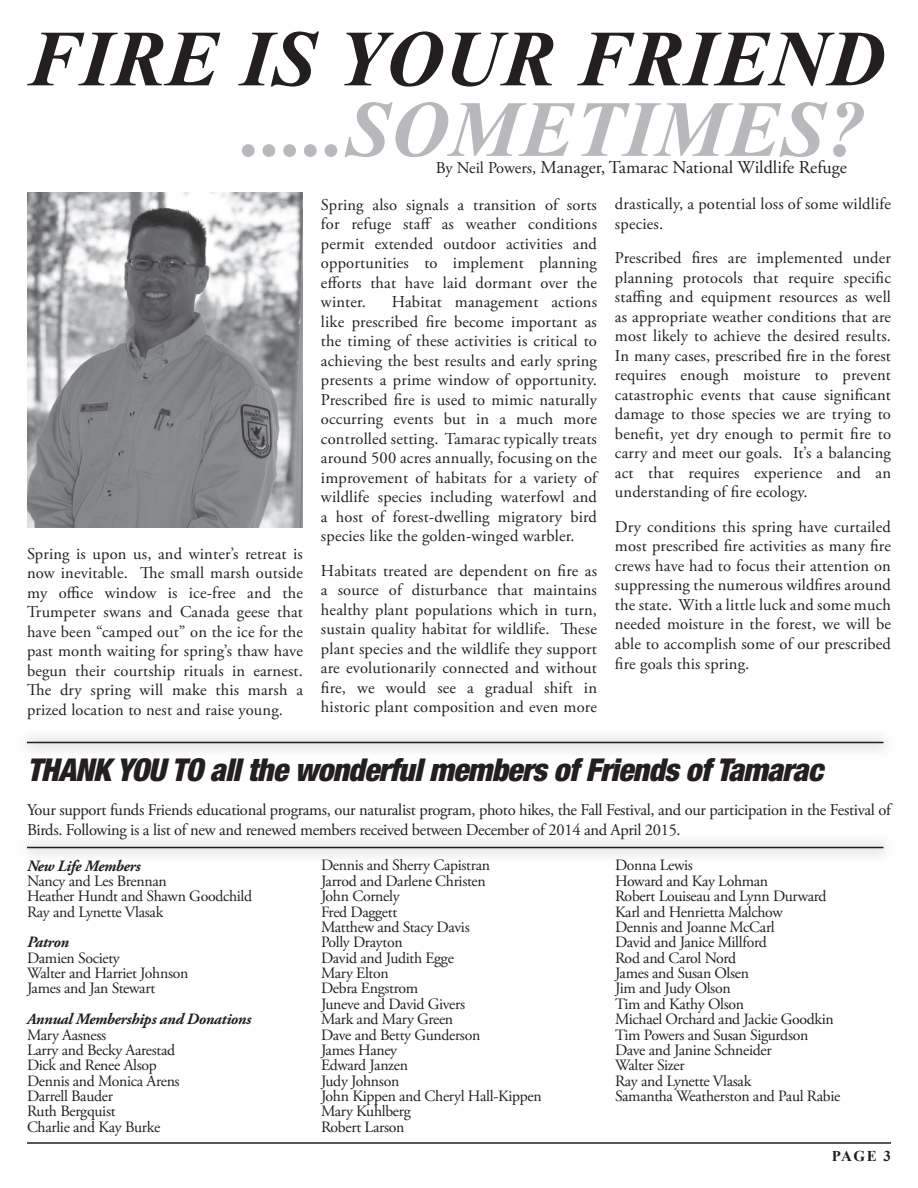
<style>
.page{position:relative;width:918px;height:1188px;background:#fff}
.page>*{position:absolute;margin:0;border:0;box-sizing:border-box;transform-origin:0 0}
.t1{font:italic 700 79.5px "Times New Roman";letter-spacing:.01em;color:#231f20}
.t2{font:italic 700 79.5px "Times New Roman";letter-spacing:.01em;color:#b8b9bc}
.t3{font:italic 900 condensed 31.5px "Helvetica Neue";letter-spacing:-.02em;color:#231f20}
.t4{font:18px "Adobe Garamond Pro";color:#231f20}
.t5{font:16.5px/19.5px "Adobe Garamond Pro";letter-spacing:.01em;color:#231f20;text-align:justify}
.t6{font:16.5px/19.8px "Adobe Garamond Pro";letter-spacing:-.02em;color:#231f20}
.t7{font:15.75px/15.3px "Adobe Garamond Pro";letter-spacing:-.02em;color:#231f20}
.t8{font:italic 700 15.75px "Adobe Garamond Pro";letter-spacing:-.02em;color:#231f20}
.t9{font:700 15px "Times New Roman";color:#231f20}
.s1{font-size:16.5px}
</style>
<div class="page">
<hr style="left:27px;top:1142px;width:864px;height:2px;background:#231f20">
<img style="left:27px;top:192px;width:276px;height:336px">
<hr style="left:27px;top:742px;width:857px;height:1px;background:#231f20">
<hr style="left:27px;top:847px;width:857px;height:1px;background:#231f20">
<h1 class="t1" style="left:27px;top:15px;width:860px">FIRE IS YOUR FRIEND</h1>
<h1 class="t2" style="left:243px;top:85px;width:624px">.....SOMETIMES?</h1>
<p class="t5" style="left:27px;top:544px;width:278px">Spring is upon us, and winter’s retreat is now inevitable. The small marsh outside my office window is ice-free and the Trumpeter swans and Canada geese that have been “camped out” on the ice for the past month waiting for spring’s thaw have begun their courtship rituals in earnest.<br>The dry spring will make this marsh a prized location to nest and raise young.</p>
<p class="t4" style="left:436px;top:156px;width:413px"><span class="s1">By Neil Powers,</span> Manager, Tamarac National Wildlife Refuge</p>
<p class="t5" style="left:321px;top:195px;width:278px">Spring also signals a transition of sorts for refuge staff as weather conditions permit extended outdoor activities and opportunities to implement planning efforts that have laid dormant over the winter.</p>
<p class="t5" style="left:321px;top:293px;width:278px;text-indent:71px">Habitat management actions like prescribed fire become important as the timing of these activities is critical to achieving the best results and early spring presents a prime window of opportunity.<br>Prescribed fire is used to mimic naturally occurring events but in a much more controlled setting. Tamarac typically treats around 500 acres annually, focusing on the improvement of habitats for a variety of wildlife species including waterfowl and a host of forest-dwelling migratory bird species like the golden-winged warbler.</p>
<p class="t5" style="left:321px;top:561px;width:278px">Habitats treated are dependent on fire as a source of disturbance that maintains healthy plant populations which in turn, sustain quality habitat for wildlife. These plant species and the wildlife they support are evolutionarily connected and without fire, we would see a gradual shift in historic plant composition and even more</p>
<p class="t5" style="left:615px;top:195px;width:277px">drastically, a potential loss of some wildlife species.</p>
<p class="t5" style="left:615px;top:249px;width:278px">Prescribed fires are implemented under planning protocols that require specific staffing and equipment resources as well as appropriate weather conditions that are most likely to achieve the desired results.<br>In many cases, prescribed fire in the forest requires enough moisture to prevent catastrophic events that cause significant damage to those species we are trying to benefit, yet dry enough to permit fire to carry and meet our goals. It’s a balancing act that requires experience and an understanding of fire ecology.</p>
<p class="t5" style="left:615px;top:518px;width:278px">Dry conditions this spring have curtailed most prescribed fire activities as many fire crews have had to focus their attention on suppressing the numerous wildfires around the state. With a little luck and some much needed moisture in the forest, we will be able to accomplish some of our prescribed fire goals this spring.</p>
<h2 class="t3" style="left:27px;top:750px;width:797px">THANK YOU TO all the wonderful members of Friends of Tamarac</h2>
<p class="t6" style="left:27px;top:801px;width:865px">Your support funds Friends educational programs, our naturalist program, photo hikes, the Fall Festival, and our participation in the Festival of<br>Birds. Following is a list of new and renewed members received between December of 2014 and April 2015.</p>
<p class="t8" style="left:27px;top:856px;width:115px">New Life Members</p>
<p class="t7" style="left:27px;top:874px;width:227px">Nancy and Les Brennan<br>Heather Hundt and Shawn Goodchild<br>Ray and Lynette Vlasak</p>
<p class="t8" style="left:27px;top:933px;width:44px">Patron</p>
<p class="t7" style="left:27px;top:951px;width:163px">Damien Society<br>Walter and Harriet Johnson<br>James and Jan Stewart</p>
<p class="t8" style="left:27px;top:1010px;width:226px">Annual Memberships and Donations</p>
<p class="t7" style="left:27px;top:1028px;width:154px">Mary Aasness<br>Larry and Becky Aarestad<br>Dick and Renee Alsop<br>Dennis and Monica Arens<br>Darrell Bauder<br>Ruth Bergquist<br>Charlie and Kay Burke</p>
<p class="t7" style="left:321px;top:858px;width:222px">Dennis and Sherry Capistran<br>Jarrod and Darlene Christen<br>John Cornely<br>Fred Daggett<br>Matthew and Stacy Davis<br>Polly Drayton<br>David and Judith Egge<br>Mary Elton<br>Debra Engstrom<br>Juneve and David Givers<br>Mark and Mary Green<br>Dave and Betty Gunderson<br>James Haney<br>Edward Janzen<br>Judy Johnson<br>John Kippen and Cheryl Hall-Kippen<br>Mary Kuhlberg<br>Robert Larson</p>
<p class="t7" style="left:615px;top:858px;width:227px">Donna Lewis<br>Howard and Kay Lohman<br>Robert Louiseau and Lynn Durward<br>Karl and Henrietta Malchow<br>Dennis and Joanne McCarl<br>David and Janice Millford<br>Rod and Carol Nord<br>James and Susan Olsen<br>Jim and Judy Olson<br>Tim and Kathy Olson<br>Michael Orchard and Jackie Goodkin<br>Tim Powers and Susan Sigurdson<br>Dave and Janine Schneider<br>Walter Sizer<br>Ray and Lynette Vlasak<br>Samantha Weatherston and Paul Rabie</p>
<p class="t9" style="left:832px;top:1147px;width:61px">PAGE 3</p>
</div>
